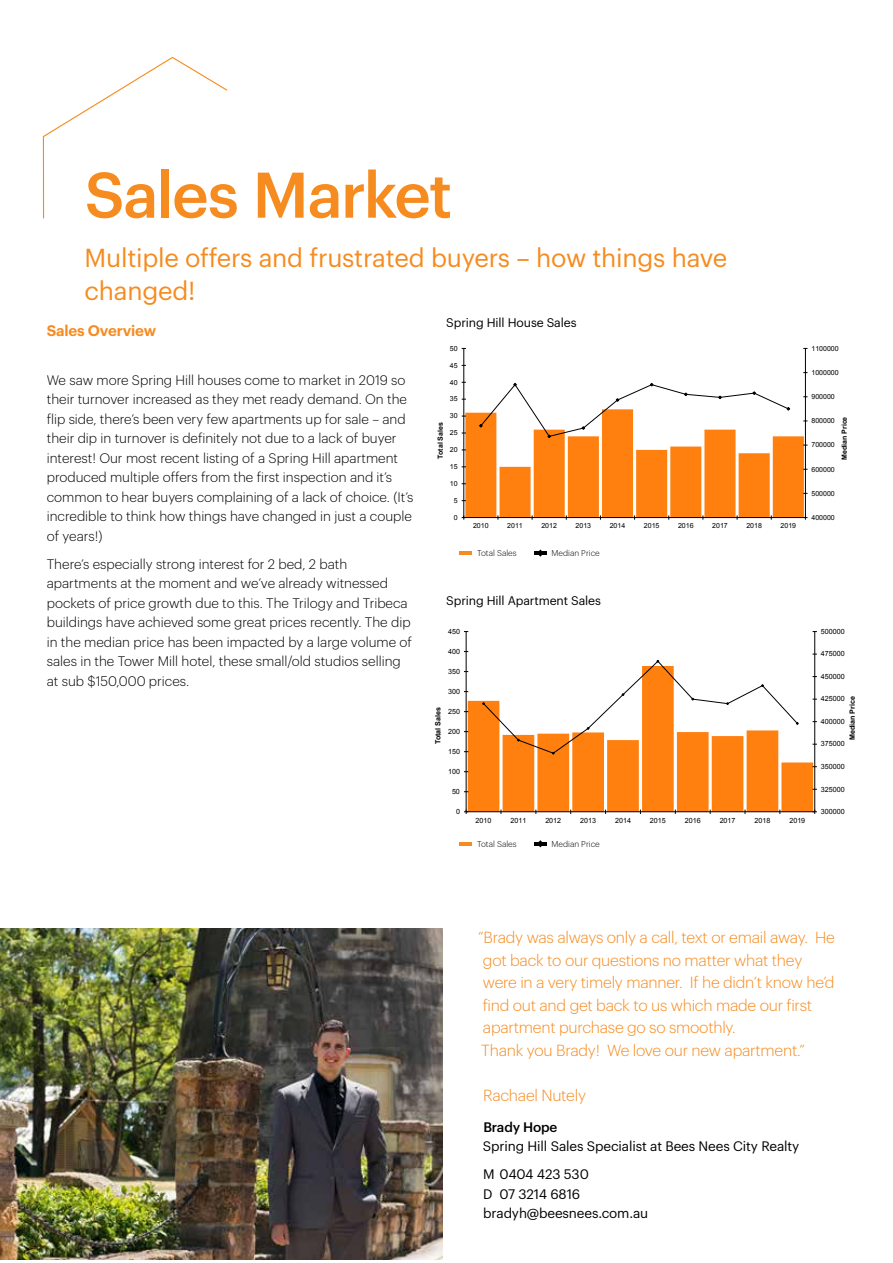
<style>
.page{position:relative;width:893px;height:1263px;background:#fff}
.page>*{position:absolute;margin:0;border:0;box-sizing:border-box;transform-origin:0 0}
.t1{font:500 63px "Graphik";letter-spacing:-.025em;color:#f68b1f}
.t2{font:25.5px/33px "Graphik";letter-spacing:-.01em;color:#f68b1f}
.t3{font:300 15.75px/22.5px "Graphik";letter-spacing:-.015em;color:#f68b1f}
.t4{font:600 15px "Graphik";letter-spacing:-.01em;color:#f68b1f}
.t5{font:300 13.5px/19.5px "Graphik";color:#000}
.t6{font:13.5px/28px "Graphik";letter-spacing:-.01em;color:#000}
.t7{font:500 13.5px "Graphik";letter-spacing:-.01em;color:#000}
.t8{font:12.3px "Graphik";letter-spacing:-.01em;color:#000}
.t9{font:300 8.25px "Graphik";color:#000}
.t10{font:7.2px "Arial";color:#000}
.t11{font:700 7.2px "Arial";color:#000}
.t12{font:7.05px "Arial";color:#000}
.t13{font:700 7.05px "Arial";color:#000}
</style>
<div class="page">
<hr style="left:805px;top:348px;width:1px;height:169px;background:#000">
<hr style="left:464px;top:348px;width:1px;height:169px;background:#000">
<svg style="left:462px;top:382px;width:345px;height:138px"></svg>
<svg style="left:468px;top:671px;width:345px;height:140px;fill:#ff7f0f"></svg>
<hr style="left:814px;top:631px;width:1px;height:181px;background:#000">
<hr style="left:466px;top:631px;width:1px;height:181px;background:#000">
<hr style="left:466px;top:811px;width:349px;height:1px;background:#000">
<svg style="left:464px;top:810px;width:4px;height:4px"></svg>
<svg style="left:813px;top:810px;width:4px;height:4px"></svg>
<svg style="left:482px;top:660px;width:317px;height:94px"></svg>
<img style="left:0;top:928px;width:442px;height:332px">
<svg style="left:42px;top:56px;width:186px;height:163px"></svg>
<svg style="left:459px;top:552px;width:13px;height:3px"></svg>
<svg style="left:534px;top:549px;width:13px;height:8px"></svg>
<hr style="left:459px;top:842px;width:13px;height:4px;background:#f68b1f">
<hr style="left:534px;top:842px;width:13px;height:4px;background:#000">
<h1 class="t1" style="left:85px;top:147px;width:369px">Sales Market</h1>
<h2 class="t2" style="left:85px;top:239px;width:644px">Multiple offers and frustrated buyers – how things have changed!</h2>
<p class="t4" style="left:47px;top:319px;width:111px">Sales Overview</p>
<p class="t5" style="left:47px;top:369px;width:368px">We saw more Spring Hill houses come to market in 2019 so their turnover increased as they met ready demand. On the flip side, there’s been very few apartments up for sale – and their dip in turnover is definitely not due to a lack of buyer interest! Our most recent listing of a Spring Hill apartment produced multiple offers from the first inspection and it’s common to hear buyers complaining of a lack of choice. (It’s incredible to think how things have changed in just a couple of years!)</p>
<p class="t5" style="left:47px;top:553px;width:367px">There’s especially strong interest for 2 bed, 2 bath apartments at the moment and we’ve already witnessed pockets of price growth due to this. The Trilogy and Tribeca buildings have achieved some great prices recently. The dip in the median price has been impacted by a large volume of sales in the Tower Mill hotel, these small/old studios selling at sub $150,000 prices.</p>
<p class="t8" style="left:446px;top:313px;width:132px">Spring Hill House Sales</p>
<p class="t12" style="left:450px;top:344px;width:9px">50</p>
<p class="t12" style="left:450px;top:360px;width:9px">45</p>
<p class="t12" style="left:450px;top:377px;width:9px">40</p>
<p class="t12" style="left:450px;top:394px;width:9px">35</p>
<p class="t12" style="left:811px;top:344px;width:29px">1100000</p>
<p class="t12" style="left:811px;top:368px;width:29px">1000000</p>
<p class="t12" style="left:811px;top:392px;width:25px">900000</p>
<p class="t12" style="left:450px;top:411px;width:9px">30</p>
<p class="t13" style="left:436px;top:459px;width:38px;rotate:-90deg">Total Sales</p>
<p class="t13" style="left:840px;top:460px;width:45px;rotate:-90deg">Median Price</p>
<p class="t12" style="left:811px;top:416px;width:25px">800000</p>
<p class="t12" style="left:450px;top:428px;width:9px">25</p>
<p class="t12" style="left:811px;top:440px;width:25px">700000</p>
<p class="t12" style="left:450px;top:445px;width:9px">20</p>
<p class="t12" style="left:450px;top:462px;width:9px">15</p>
<p class="t12" style="left:450px;top:479px;width:9px">10</p>
<p class="t12" style="left:454px;top:496px;width:5px">5</p>
<p class="t12" style="left:454px;top:513px;width:5px">0</p>
<p class="t12" style="left:473px;top:521px;width:17px">2010</p>
<p class="t12" style="left:507px;top:521px;width:17px">2011</p>
<p class="t12" style="left:541px;top:521px;width:17px">2012</p>
<p class="t12" style="left:576px;top:521px;width:17px">2013</p>
<p class="t12" style="left:610px;top:521px;width:17px">2014</p>
<p class="t12" style="left:644px;top:521px;width:17px">2015</p>
<p class="t12" style="left:678px;top:521px;width:17px">2016</p>
<p class="t12" style="left:712px;top:521px;width:17px">2017</p>
<p class="t12" style="left:746px;top:521px;width:17px">2018</p>
<p class="t12" style="left:780px;top:521px;width:17px">2019</p>
<p class="t9" style="left:477px;top:547px;width:41px">Total Sales</p>
<p class="t9" style="left:552px;top:547px;width:50px">Median Price</p>
<p class="t8" style="left:446px;top:591px;width:156px">Spring Hill Apartment Sales</p>
<p class="t10" style="left:448px;top:627px;width:13px">450</p>
<p class="t10" style="left:448px;top:647px;width:13px">400</p>
<p class="t10" style="left:448px;top:667px;width:13px">350</p>
<p class="t10" style="left:448px;top:687px;width:13px">300</p>
<p class="t11" style="left:433px;top:744px;width:39px;rotate:-90deg">Total Sales</p>
<p class="t10" style="left:448px;top:707px;width:13px">250</p>
<p class="t10" style="left:448px;top:727px;width:13px">200</p>
<p class="t10" style="left:448px;top:747px;width:13px">150</p>
<p class="t10" style="left:448px;top:767px;width:13px">100</p>
<p class="t10" style="left:452px;top:787px;width:9px">50</p>
<p class="t10" style="left:456px;top:807px;width:5px">0</p>
<p class="t12" style="left:811px;top:464px;width:25px">600000</p>
<p class="t12" style="left:811px;top:489px;width:25px">500000</p>
<p class="t12" style="left:811px;top:513px;width:25px">400000</p>
<p class="t10" style="left:821px;top:627px;width:25px">500000</p>
<p class="t10" style="left:821px;top:649px;width:25px">475000</p>
<p class="t10" style="left:821px;top:672px;width:25px">450000</p>
<p class="t10" style="left:821px;top:694px;width:25px">425000</p>
<p class="t11" style="left:847px;top:740px;width:46px;rotate:-90deg">Median Price</p>
<p class="t10" style="left:821px;top:717px;width:25px">400000</p>
<p class="t10" style="left:821px;top:739px;width:25px">375000</p>
<p class="t10" style="left:821px;top:762px;width:25px">350000</p>
<p class="t10" style="left:821px;top:784px;width:25px">325000</p>
<p class="t10" style="left:821px;top:807px;width:25px">300000</p>
<p class="t10" style="left:476px;top:815px;width:17px">2010</p>
<p class="t10" style="left:510px;top:815px;width:17px">2011</p>
<p class="t10" style="left:545px;top:815px;width:17px">2012</p>
<p class="t10" style="left:580px;top:815px;width:17px">2013</p>
<p class="t10" style="left:615px;top:815px;width:17px">2014</p>
<p class="t10" style="left:650px;top:815px;width:17px">2015</p>
<p class="t10" style="left:685px;top:815px;width:17px">2016</p>
<p class="t10" style="left:720px;top:815px;width:17px">2017</p>
<p class="t10" style="left:754px;top:815px;width:17px">2018</p>
<p class="t10" style="left:789px;top:815px;width:17px">2019</p>
<p class="t9" style="left:477px;top:838px;width:41px">Total Sales</p>
<p class="t9" style="left:552px;top:838px;width:50px">Median Price</p>
<p class="t3" style="left:478px;top:925px;width:358px">“Brady was always only a call, text or email away. He got back to our questions no matter what they were in a very timely manner. If he didn’t know he’d find out and get back to us which made our first apartment purchase go so smoothly.<br>Thank you Brady! We love our new apartment.”</p>
<p class="t3" style="left:483px;top:1083px;width:105px">Rachael Nutely</p>
<p class="t7" style="left:483px;top:1117px;width:76px">Brady Hope</p>
<p class="t6" style="left:483px;top:1131px;width:318px">Spring Hill Sales Specialist at Bees Nees City Realty<br>M 0404 423 530</p>
<p class="t6" style="left:483px;top:1183px;width:167px;line-height:19.5px">D 07 3214 6816 bradyh@beesnees.com.au</p>
</div>
